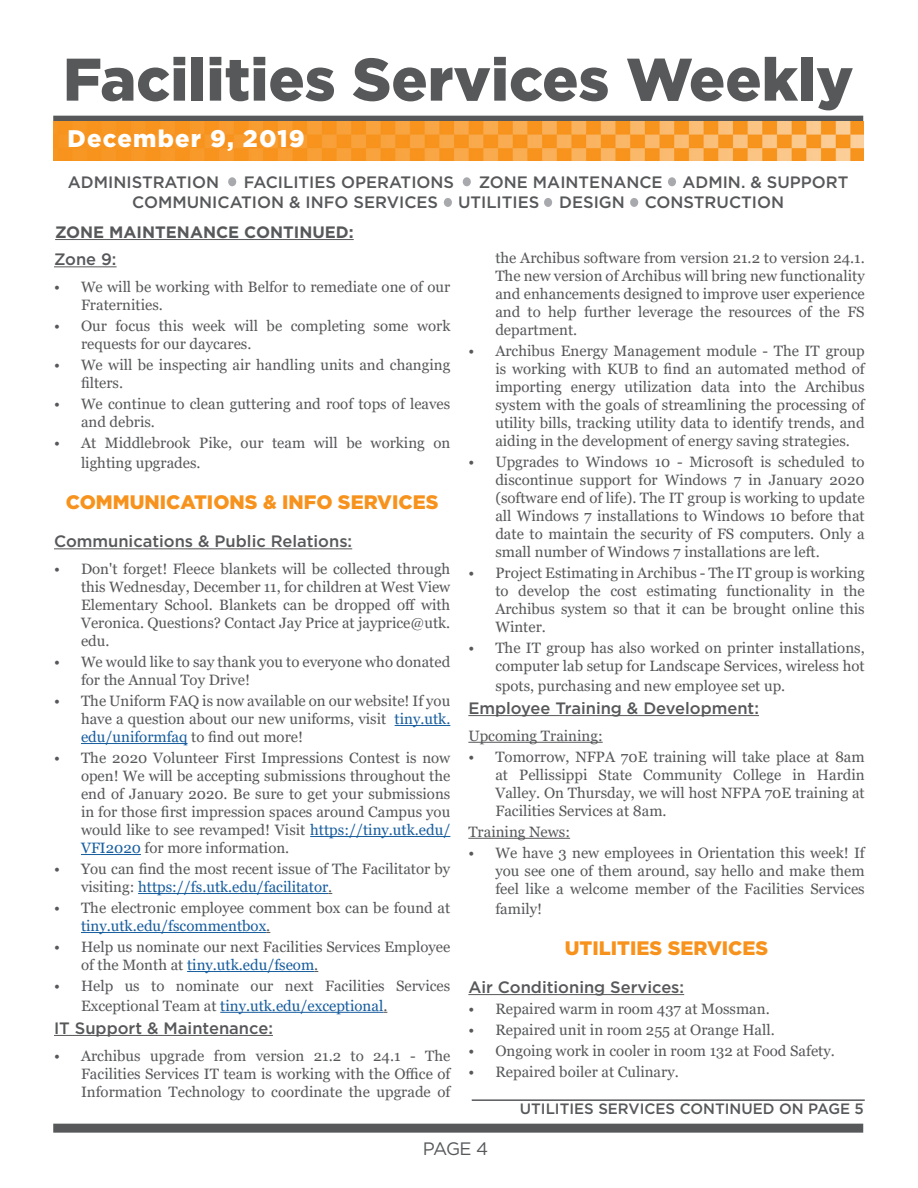
<style>
.page{position:relative;width:918px;height:1188px;background:#fff}
.page>*{position:absolute;margin:0;border:0;box-sizing:border-box;transform-origin:0 0}
.t1{font:900 60px "Gotham";color:#57585a}
.t2{font:900 24px "Gotham";letter-spacing:.05em;color:#fff}
.t3{font:900 19.5px "Gotham";color:#f7931d}
.t4{font:18px "Gotham";color:#57585a}
.t5{font:500 16.5px/19.8px "Gotham";color:#57585a}
.t6{font:700 16.5px "Gotham";color:#57585a}
.t7{font:15px/18px "Georgia";color:#57585a}
.t8{font:500 15px "Gotham";color:#57585a}
.s1{color:#175d9e}
</style>
<div class="page">
<div style="left:228px;top:177px;width:8px;height:9px;background:#a8a9ad;border-radius:50%"></div>
<div style="left:444px;top:198px;width:8px;height:9px;background:#a8a9ad;border-radius:50%"></div>
<div style="left:668px;top:177px;width:8px;height:9px;background:#a8a9ad;border-radius:50%"></div>
<div style="left:463px;top:177px;width:8px;height:9px;background:#a8a9ad;border-radius:50%"></div>
<div style="left:544px;top:198px;width:8px;height:9px;background:#a8a9ad;border-radius:50%"></div>
<div style="left:630px;top:198px;width:8px;height:9px;background:#a8a9ad;border-radius:50%"></div>
<div style="left:53px;top:1124px;width:810px;height:9px;background:#57585a"></div>
<div style="left:53px;top:116px;width:810px;height:6px;background:#57585a"></div>
<img style="left:53px;top:121px;width:810px;height:40px">
<hr style="left:55px;top:239px;width:299px;height:1px;background:#57585a">
<hr style="left:54px;top:266px;width:63px;height:1px;background:#57585a">
<hr style="left:54px;top:548px;width:298px;height:1px;background:#57585a">
<hr style="left:395px;top:725px;width:55px;height:1px;background:#175d9e">
<hr style="left:81px;top:743px;width:107px;height:1px;background:#175d9e">
<hr style="left:310px;top:836px;width:140px;height:1px;background:#175d9e">
<hr style="left:81px;top:854px;width:60px;height:1px;background:#175d9e">
<hr style="left:138px;top:893px;width:190px;height:1px;background:#175d9e">
<hr style="left:81px;top:932px;width:185px;height:1px;background:#175d9e">
<hr style="left:187px;top:971px;width:127px;height:1px;background:#175d9e">
<hr style="left:220px;top:1012px;width:163px;height:1px;background:#175d9e">
<hr style="left:54px;top:1035px;width:219px;height:1px;background:#57585a">
<hr style="left:468px;top:715px;width:291px;height:1px;background:#57585a">
<hr style="left:468px;top:742px;width:135px;height:1px;background:#57585a">
<hr style="left:468px;top:838px;width:102px;height:1px;background:#57585a">
<hr style="left:468px;top:994px;width:216px;height:1px;background:#57585a">
<hr style="left:472px;top:1099px;width:393px;height:2px;background:#57585a">
<p class="t1" style="left:63px;top:38px;width:792px">Facilities Services Weekly</p>
<p class="t2" style="left:68px;top:122px;width:239px">December 9, 2019</p>
<p class="t5" style="left:68px;top:172px;width:153px">ADMINISTRATION</p>
<p class="t5" style="left:244px;top:172px;width:212px">FACILITIES OPERATIONS</p>
<p class="t5" style="left:132px;top:172px;width:718px;text-indent:347px">ZONE MAINTENANCE ADMIN. &amp; SUPPORT<br>COMMUNICATION &amp; INFO SERVICES UTILITIES DESIGN CONSTRUCTION</p>
<p class="t6" style="left:55px;top:221px;width:300px">ZONE MAINTENANCE CONTINUED:</p>
<p class="t5" style="left:54px;top:249px;width:64px">Zone 9:</p>
<p class="t7" style="left:81px;top:278px;width:371px;text-indent:-27px">• We will be working with Belfor to remediate one of our<br>Fraternities.</p>
<p class="t7" style="left:81px;top:317px;width:371px;text-indent:-27px">• Our focus this week will be completing some work requests for our daycares.</p>
<p class="t7" style="left:81px;top:356px;width:371px;text-indent:-27px">• We will be inspecting air handling units and changing filters.</p>
<p class="t7" style="left:81px;top:395px;width:371px;text-indent:-27px">• We continue to clean guttering and roof tops of leaves and debris.</p>
<p class="t7" style="left:81px;top:433px;width:371px;line-height:19.8px;text-indent:-27px">• At Middlebrook Pike, our team will be working on lighting upgrades.</p>
<p class="t3" style="left:66px;top:489px;width:374px">COMMUNICATIONS &amp; INFO SERVICES</p>
<p class="t5" style="left:54px;top:531px;width:300px">Communications &amp; Public Relations:</p>
<p class="t7" style="left:81px;top:560px;width:371px;text-align:justify;text-indent:-27px">• Don't forget! Fleece blankets will be collected through this Wednesday, December 11, for children at West View Elementary School. Blankets can be dropped off with Veronica. Questions? Contact Jay Price at jayprice@utk. edu.</p>
<p class="t7" style="left:81px;top:653px;width:371px;text-indent:-27px">• We would like to say thank you to everyone who donated for the Annual Toy Drive!</p>
<p class="t7" style="left:81px;top:692px;width:371px;text-align:justify;text-indent:-27px">• The Uniform FAQ is now available on our website! If you have a question about our new uniforms, visit <span class="s1">tiny.utk. edu/uniformfaq</span> to find out more!</p>
<p class="t7" style="left:81px;top:749px;width:371px;text-align:justify;text-indent:-27px">• The 2020 Volunteer First Impressions Contest is now open! We will be accepting submissions throughout the end of January 2020. Be sure to get your submissions in for those first impression spaces around Campus you would like to see revamped! Visit <span class="s1">https://tiny.utk.edu/ VFI2020</span> for more information.</p>
<p class="t7" style="left:81px;top:860px;width:371px;text-indent:-27px">• You can find the most recent issue of The Facilitator by visiting: <span class="s1">https://fs.utk.edu/facilitator</span>.</p>
<p class="t7" style="left:81px;top:899px;width:371px;text-indent:-27px">• The electronic employee comment box can be found at <span class="s1">tiny.utk.edu/fscommentbox</span>.</p>
<p class="t7" style="left:81px;top:938px;width:371px;text-indent:-27px">• Help us nominate our next Facilities Services Employee of the Month at <span class="s1">tiny.utk.edu/fseom</span>.</p>
<p class="t7" style="left:81px;top:976px;width:371px;line-height:19.8px;text-indent:-27px">• Help us to nominate our next Facilities Services<br>Exceptional Team at <span class="s1">tiny.utk.edu/exceptional</span>.</p>
<p class="t5" style="left:54px;top:1018px;width:220px">IT Support &amp; Maintenance:</p>
<p class="t7" style="left:81px;top:1047px;width:371px;text-align:justify;text-indent:-27px">• Archibus upgrade from version 21.2 to 24.1 - The Facilities Services IT team is working with the Office of Information Technology to coordinate the upgrade of</p>
<p class="t7" style="left:495px;top:249px;width:371px;text-align:justify">the Archibus software from version 21.2 to version 24.1.<br>The new version of Archibus will bring new functionality and enhancements designed to improve user experience and to help further leverage the resources of the FS department.</p>
<p class="t7" style="left:495px;top:342px;width:371px;text-align:justify;text-indent:-27px">• Archibus Energy Management module - The IT group is working with KUB to find an automated method of importing energy utilization data into the Archibus system with the goals of streamlining the processing of utility bills, tracking utility data to identify trends, and aiding in the development of energy saving strategies.</p>
<p class="t7" style="left:495px;top:453px;width:371px;text-align:justify;text-indent:-27px">• Upgrades to Windows 10 - Microsoft is scheduled to discontinue support for Windows 7 in January 2020 (software end of life). The IT group is working to update all Windows 7 installations to Windows 10 before that date to maintain the security of FS computers. Only a small number of Windows 7 installations are left.</p>
<p class="t7" style="left:495px;top:564px;width:371px;text-align:justify;text-indent:-27px">• Project Estimating in Archibus - The IT group is working to develop the cost estimating functionality in the Archibus system so that it can be brought online this Winter.</p>
<p class="t7" style="left:468px;top:639px;width:398px;text-align:right">• The IT group has also worked on printer installations, computer lab setup for Landscape Services, wireless hot</p>
<p class="t7" style="left:495px;top:677px;width:291px">spots, purchasing and new employee set up.</p>
<p class="t5" style="left:468px;top:698px;width:292px">Employee Training &amp; Development:</p>
<p class="t7" style="left:468px;top:727px;width:136px">Upcoming Training:</p>
<p class="t7" style="left:495px;top:748px;width:371px;text-align:justify;text-indent:-27px">• Tomorrow, NFPA 70E training will take place at 8am at Pellissippi State Community College in Hardin Valley. On Thursday, we will host NFPA 70E training at Facilities Services at 8am.</p>
<p class="t7" style="left:468px;top:823px;width:103px">Training News:</p>
<p class="t7" style="left:495px;top:844px;width:371px;text-align:justify;text-indent:-27px">• We have 3 new employees in Orientation this week! If you see one of them around, say hello and make them feel like a welcome member of the Facilities Services</p>
<p class="t7" style="left:495px;top:900px;width:48px">family!</p>
<p class="t3" style="left:565px;top:935px;width:205px">UTILITIES SERVICES</p>
<p class="t5" style="left:468px;top:977px;width:217px">Air Conditioning Services:</p>
<p class="t7" style="left:468px;top:1000px;width:303px">• Repaired warm in room 437 at Mossman.</p>
<p class="t7" style="left:468px;top:1021px;width:308px">• Repaired unit in room 255 at Orange Hall.</p>
<p class="t7" style="left:468px;top:1042px;width:368px">• Ongoing work in cooler in room 132 at Food Safety.</p>
<p class="t7" style="left:468px;top:1063px;width:212px">• Repaired boiler at Culinary.</p>
<p class="t8" style="left:520px;top:1099px;width:346px">UTILITIES SERVICES CONTINUED ON PAGE 5</p>
<p class="t4" style="left:423px;top:1137px;width:67px">PAGE 4</p>
</div>
